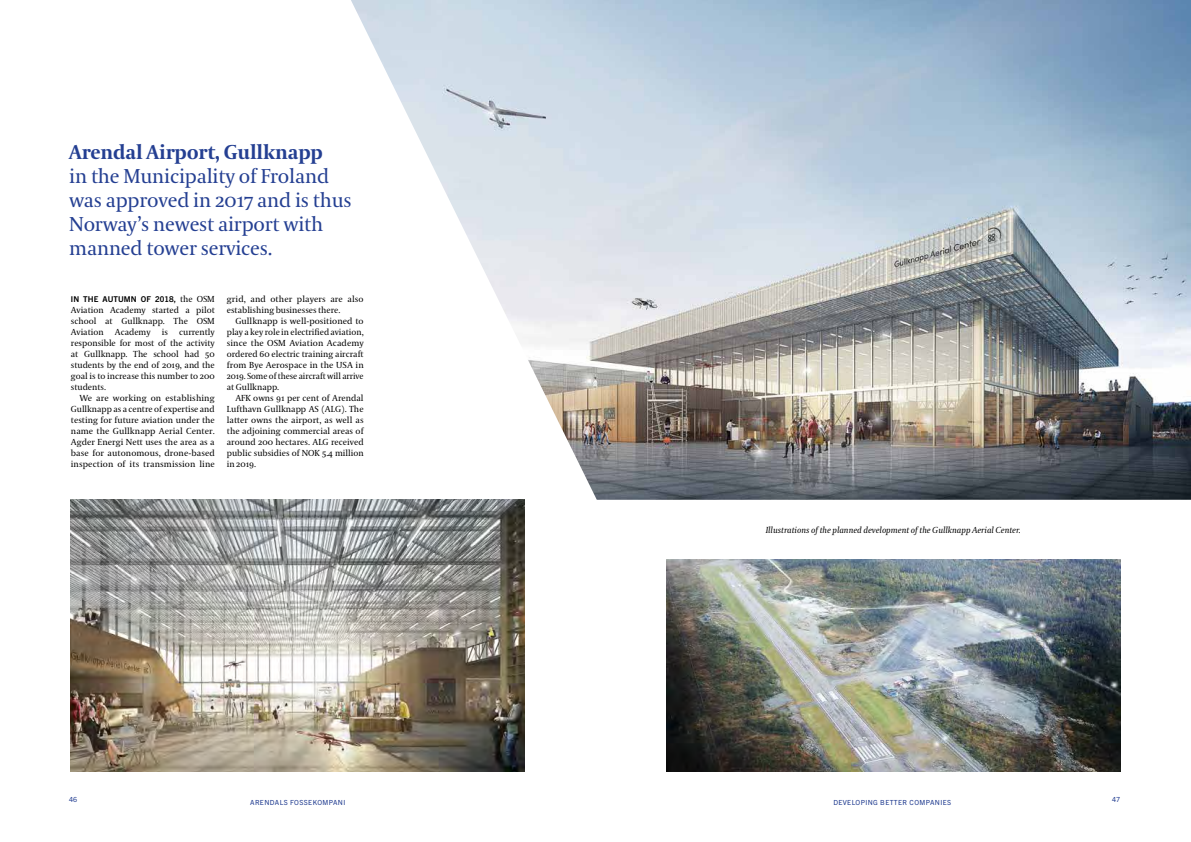
<style>
.page{position:relative;width:1191px;height:842px;background:#fff}
.page>*{position:absolute;margin:0;border:0;box-sizing:border-box;transform-origin:0 0}
.t1{font:20px/24px "Coranto 2";letter-spacing:-.01em;color:#243f92}
.t2{font:700 20px "Coranto 2";letter-spacing:-.01em;color:#243f92}
.t3{font:8.7px/11px "Coranto 2";color:#000;text-align:justify}
.t4{font:italic 8.7px "Coranto 2";color:#000}
.t5{font:700 8px "Trade Gothic Next LT Pro";letter-spacing:.01em;color:#000}
.t6{font:7px "Trade Gothic Next LT Pro";letter-spacing:.055em;color:#243f92}
.s1{font-family:"Coranto 2";font-weight:400;font-size:8.7px}
</style>
<div class="page">
<img style="left:71px;top:500px;width:453px;height:271px">
<img style="left:666px;top:559px;width:454px;height:212px">
<img style="left:351px;top:0;width:840px;height:500px">
<h1 class="t2" style="left:69px;top:140px;width:255px">Arendal Airport, Gullknapp</h1>
<h1 class="t1" style="left:69px;top:165px;width:284px">in the Municipality of Froland was approved in 2017 and is thus<br>Norway’s newest airport with manned tower services.</h1>
<p class="t5" style="left:71px;top:293px;width:145px">IN THE AUTUMN OF 2018, <span class="s1">the OSM</span></p>
<p class="t3" style="left:71px;top:305px;width:145px">Aviation Academy started a pilot school at Gullknapp. The OSM Aviation</p>
<p class="t3" style="left:71px;top:327px;width:145px;text-indent:108px">currently responsible for most of the activity at Gullknapp. The school had 50 students by the end of 2019, and the goal is to increase this number to 200 students.</p>
<p class="t3" style="left:71px;top:393px;width:145px;text-indent:9px">We are working on establishing Gullknapp as a centre of expertise and testing for future aviation under the name the Gullknapp Aerial Center.<br>Agder Energi Nett uses the area as a base for autonomous, drone-based inspection of its transmission line</p>
<p class="t3" style="left:115px;top:327px;width:37px">Academy</p>
<p class="t3" style="left:162px;top:327px;width:8px">is</p>
<p class="t3" style="left:227px;top:294px;width:138px">grid, and other players are also establishing businesses there.</p>
<p class="t3" style="left:227px;top:316px;width:138px;text-indent:9px">Gullknapp is well-positioned to play a key role in electrified aviation, since the OSM Aviation Academy ordered 60 electric training aircraft from Bye Aerospace in the USA in 2019. Some of these aircraft will arrive at Gullknapp.</p>
<p class="t3" style="left:227px;top:393px;width:138px;text-indent:9px">AFK owns 91 per cent of Arendal Lufthavn Gullknapp AS (ALG). The latter owns the airport, as well as the adjoining commercial areas of around 200 hectares. ALG received public subsidies of NOK 5.4 million in 2019.</p>
<p class="t4" style="left:765px;top:525px;width:256px">Illustrations of the planned development of the Gullknapp Aerial Center.</p>
<p class="t6" style="left:69px;top:795px;width:10px">46</p>
<p class="t6" style="left:1112px;top:795px;width:10px">47</p>
<p class="t6" style="left:250px;top:798px;width:97px">ARENDALS FOSSEKOMPANI</p>
<p class="t6" style="left:833px;top:798px;width:119px">DEVELOPING BETTER COMPANIES</p>
</div>
